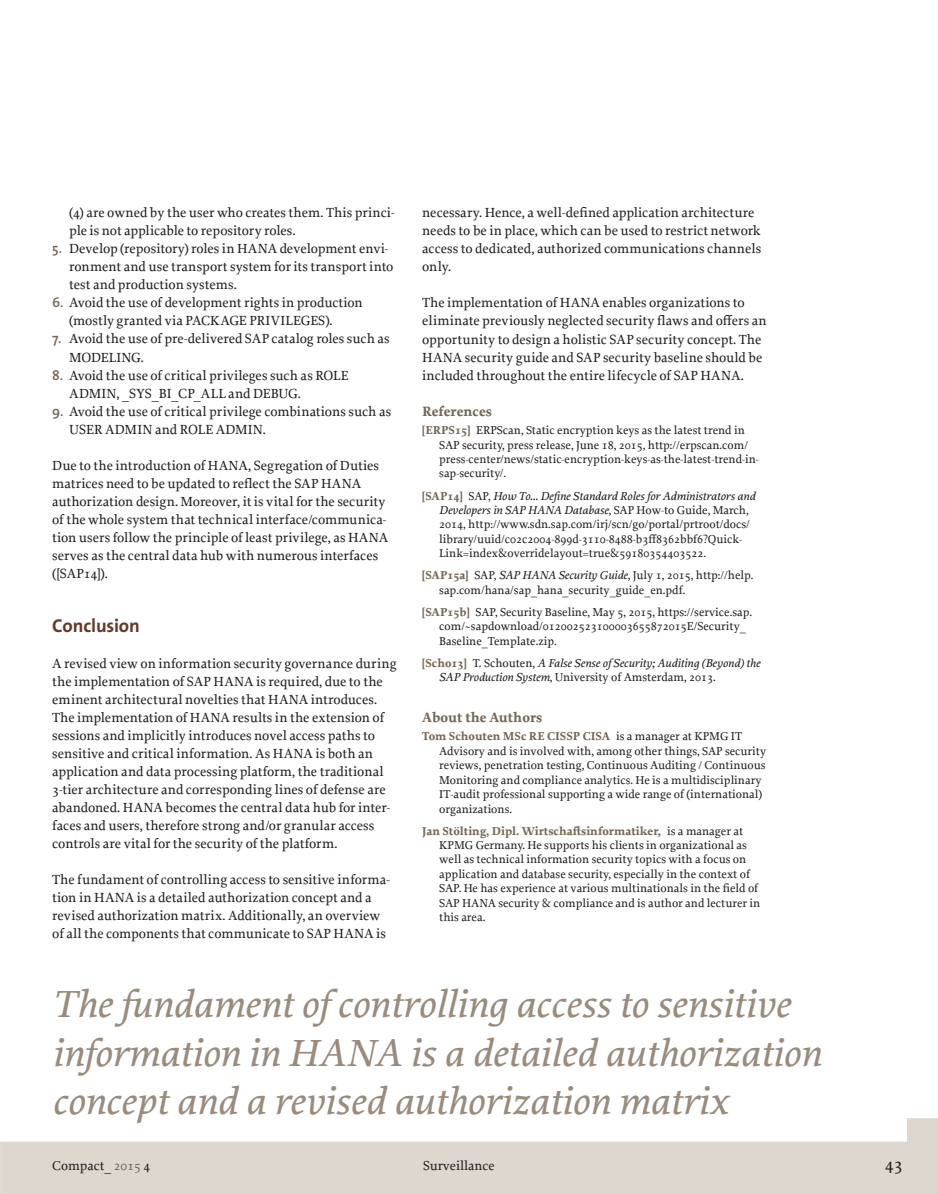
<style>
.page{position:relative;width:938px;height:1194px;background:#fff}
.page>*{position:absolute;margin:0;border:0;box-sizing:border-box;transform-origin:0 0}
.t1{font:italic 500 39.75px/48.6px "Proforma";color:#998b7d}
.t2{font:700 18.75px "The Sans";letter-spacing:-.005em;color:#64392a}
.t3{font:500 18px "Proforma";color:#231f20}
.t4{font:700 14.25px "Proforma";color:#766654}
.t5{font:500 13.8px/18px "Proforma";color:#231f20}
.t6{font:500 13.5px "Proforma";color:#231f20}
.t7{font:500 12px/14.4px "Proforma";color:#231f20}
.t8{font:italic 500 12px/14.4px "Proforma";color:#231f20}
.s1{font-family:"The Sans";font-weight:600;color:#766654}
.s2{font-weight:700;color:#766654}
.s3{font-style:italic}
.s4{font-weight:700;font-style:normal;color:#766654}
.s5{font-style:normal}
.s6{color:#766654}
</style>
<div class="page">
<svg style="left:2px;top:1118px;width:936px;height:75px;fill:#ddd7d0"></svg>
<svg style="left:0;top:1141px;width:2px;height:53px"></svg>
<p class="t5" style="left:69px;top:204px;width:327px">(4) are owned by the user who creates them. This princi&shy;ple is not applicable to repository roles.</p>
<p class="t5" style="left:69px;top:240px;width:326px;text-indent:-17px"><span class="s1">5.</span> Develop (repository) roles in HANA development envi&shy;ronment and use transport system for its transport into test and production systems.</p>
<p class="t5" style="left:69px;top:294px;width:295px;text-indent:-17px"><span class="s1">6.</span> Avoid the use of development rights in production (mostly granted via PACKAGE PRIVILEGES).</p>
<p class="t5" style="left:69px;top:330px;width:322px;text-indent:-17px"><span class="s1">7.</span> Avoid the use of pre-delivered SAP catalog roles such as<br>MODELING.</p>
<p class="t5" style="left:69px;top:366px;width:281px;text-indent:-17px"><span class="s1">8.</span> Avoid the use of critical privileges such as ROLE<br>ADMIN, _SYS_BI_CP_ALL and DEBUG.</p>
<p class="t5" style="left:69px;top:402px;width:323px;text-indent:-17px"><span class="s1">9.</span> Avoid the use of critical privilege combinations such as<br>USER ADMIN and ROLE ADMIN.</p>
<p class="t5" style="left:52px;top:456px;width:337px">Due to the introduction of HANA, Segregation of Duties matrices need to be updated to reflect the SAP HANA authorization design. Moreover, it is vital for the security of the whole system that technical interface/communica&shy;tion users follow the principle of least privilege, as HANA serves as the central data hub with numerous interfaces ([SAP14]).</p>
<h2 class="t2" style="left:52px;top:609px;width:89px">Conclusion</h2>
<p class="t5" style="left:52px;top:654px;width:346px">A revised view on information security governance during the implementation of SAP HANA is required, due to the eminent architectural novelties that HANA introduces.<br>The implementation of HANA results in the extension of sessions and implicitly introduces novel access paths to sensitive and critical information. As HANA is both an application and data processing platform, the traditional 3-tier architecture and corresponding lines of defense are abandoned. HANA becomes the central data hub for inter&shy;faces and users, therefore strong and/or granular access controls are vital for the security of the platform.</p>
<p class="t5" style="left:52px;top:870px;width:339px">The fundament of controlling access to sensitive informa&shy;tion in HANA is a detailed authorization concept and a revised authorization matrix. Additionally, an overview of all the components that communicate to SAP HANA is</p>
<p class="t5" style="left:422px;top:204px;width:341px">necessary. Hence, a well-defined application architecture needs to be in place, which can be used to restrict network access to dedicated, authorized communications channels only.</p>
<p class="t5" style="left:422px;top:294px;width:346px">The implementation of HANA enables organizations to eliminate previously neglected security flaws and offers an opportunity to design a holistic SAP security concept. The HANA security guide and SAP security baseline should be included throughout the entire lifecycle of SAP HANA.</p>
<p class="t4" style="left:422px;top:402px;width:71px">References</p>
<p class="t7" style="left:439px;top:423px;width:321px;text-indent:-17px"><span class="s2">[ERPS15]</span> ERPScan, Static encryption keys as the latest trend in SAP security, press release, June 18, 2015, http://erpscan.com/ press-center/news/static-encryption-keys-as-the-latest-trend-in&shy;sap-security/.</p>
<p class="t7" style="left:439px;top:488px;width:318px;text-indent:-17px"><span class="s2">[SAP14]</span> SAP, <span class="s3">How To... Define Standard Roles for Administrators and Developers in SAP HANA Database</span>, SAP How-to Guide, March, 2014, http://www.sdn.sap.com/irj/scn/go/portal/prtroot/docs/ library/uuid/c02c2004-899d-3110-8488-b3ff8362bbf6?Quick-Link=index&amp;overridelayout=true&amp;59180354403522.</p>
<p class="t7" style="left:439px;top:568px;width:316px;text-indent:-17px"><span class="s2">[SAP15a]</span> SAP, <span class="s3">SAP HANA Security Guide</span>, July 1, 2015, http://help. sap.com/hana/sap_hana_security_guide_en.pdf.</p>
<p class="t7" style="left:439px;top:604px;width:314px;text-indent:-17px"><span class="s2">[SAP15b]</span> SAP, Security Baseline, May 5, 2015, https://service.sap. com/~sapdownload/012002523100003655872015E/Security_<br>Baseline_Template.zip.</p>
<p class="t8" style="left:439px;top:655px;width:323px;text-indent:-17px"><span class="s4">[Scho13]</span> <span class="s5">T. Schouten,</span> A False Sense of Security; Auditing (Beyond) the<br>SAP Production System<span class="s5">, University of Amsterdam, 2013.</span></p>
<p class="t4" style="left:422px;top:708px;width:122px">About the Authors</p>
<p class="t7" style="left:439px;top:729px;width:328px;text-indent:-17px"><span class="s2">Tom Schouten MSc RE CISSP CISA</span> is a manager at KPMG IT Advisory and is involved with, among other things, SAP security reviews, penetration testing, Continuous Auditing / Continuous Monitoring and compliance analytics. He is a multidisciplinary IT-audit professional supporting a wide range of (international) organizations.</p>
<p class="t7" style="left:439px;top:823px;width:323px;text-indent:-17px"><span class="s2">Jan Stölting, Dipl. Wirtschaftsinformatiker,</span> is a manager at KPMG Germany. He supports his clients in organizational as well as technical information security topics with a focus on application and database security, especially in the context of SAP. He has experience at various multinationals in the field of SAP HANA security &amp; compliance and is author and lecturer in this area.</p>
<h1 class="t1" style="left:52px;top:978px;width:770px">The fundament of controlling access to sensitive information in HANA is a detailed authorization concept and a revised authorization matrix</h1>
<p class="t6" style="left:52px;top:1156px;width:100px">Compact_ <span class="s6">2015</span> 4</p>
<p class="t6" style="left:423px;top:1156px;width:73px">Surveillance</p>
<h3 class="t3" style="left:885px;top:1152px;width:19px">43</h3>
</div>
